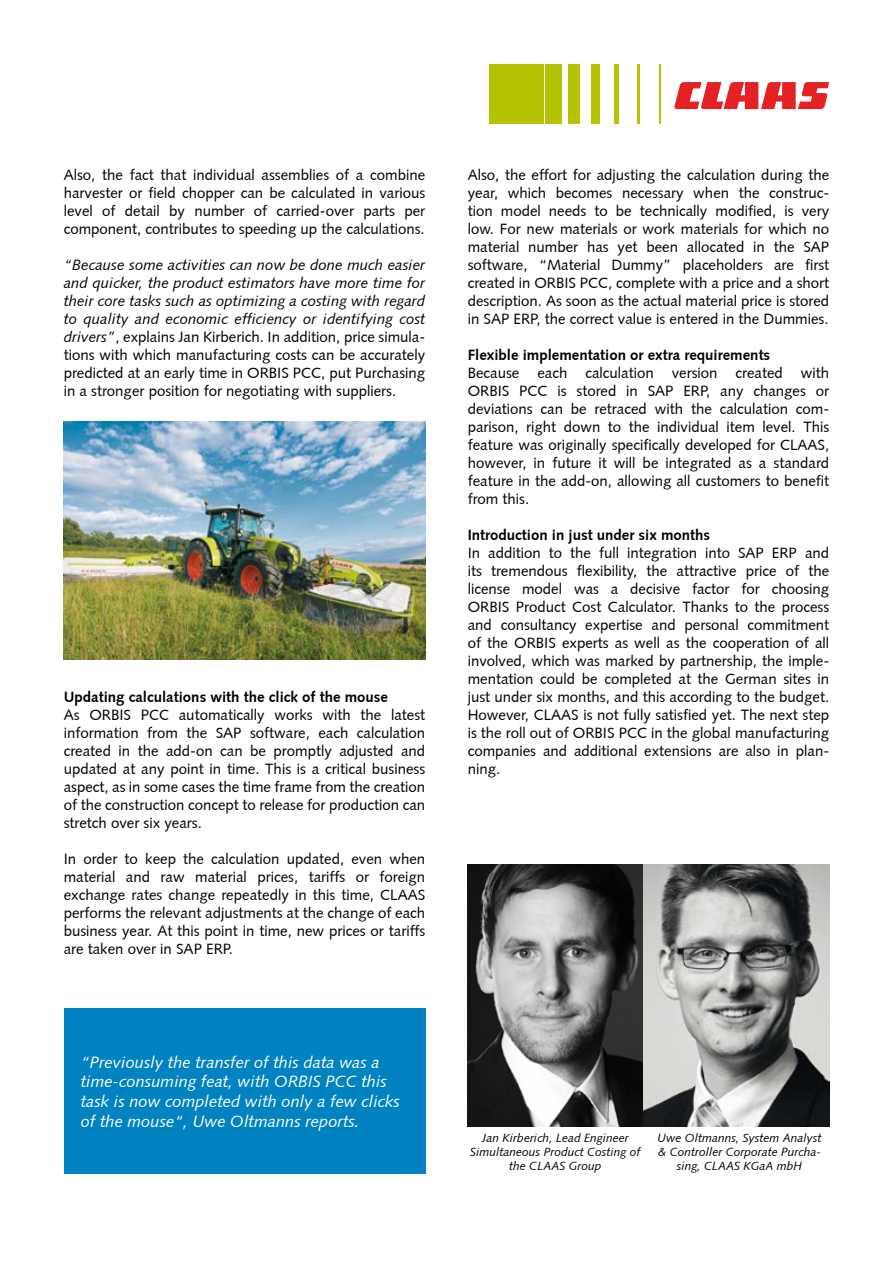
<style>
.page{position:relative;width:893px;height:1263px;background:#fff}
.page>*{position:absolute;margin:0;border:0;box-sizing:border-box;transform-origin:0 0}
.t1{font:italic 16.5px/19.8px "Syntax";color:#fff}
.t2{font:15px/18px "Syntax";color:#000;text-align:justify}
.t3{font:italic 15px/18px "Syntax";color:#000;text-align:justify}
.t4{font:700 15px "Syntax";color:#000}
.t5{font:italic 12px/14.4px "Syntax";color:#000;text-align:center}
.s1{font-style:normal}
</style>
<div class="page">
<div style="left:64px;top:1008px;width:361px;height:166px;background:#0083c0"></div>
<img style="left:643px;top:864px;width:186px;height:263px">
<img style="left:64px;top:421px;width:361px;height:239px">
<svg style="left:674px;top:82px;width:155px;height:27px"></svg>
<div style="left:489px;top:64px;width:54px;height:60px;background:#b5c402"></div>
<div style="left:545px;top:64px;width:16px;height:60px;background:#b5c402"></div>
<div style="left:568px;top:64px;width:12px;height:60px;background:#b5c402"></div>
<div style="left:592px;top:64px;width:8px;height:60px;background:#b5c402"></div>
<div style="left:614px;top:64px;width:5px;height:60px;background:#b5c402"></div>
<hr style="left:637px;top:64px;width:3px;height:60px;background:#b5c402">
<hr style="left:659px;top:64px;width:1px;height:60px;background:#b5c402">
<img style="left:468px;top:864px;width:175px;height:263px">
<p class="t2" style="left:64px;top:166px;width:363px">Also, the fact that individual assemblies of a combine harvester or field chopper can be calculated in various level of detail by number of carried-over parts per component, contributes to speeding up the calculations.</p>
<p class="t3" style="left:64px;top:256px;width:363px">“Because some activities can now be done much easier and quicker, the product estimators have more time for their core tasks such as optimizing a costing with regard to quality and economic efficiency or identifying cost drivers”<span class="s1">, explains Jan Kirberich. In addition, price simula&shy;tions with which manufacturing costs can be accurately predicted at an early time in ORBIS PCC, put Purchasing in a stronger position for negotiating with suppliers.</span></p>
<p class="t4" style="left:64px;top:688px;width:326px">Updating calculations with the click of the mouse</p>
<p class="t2" style="left:64px;top:706px;width:363px">As ORBIS PCC automatically works with the latest information from the SAP software, each calculation created in the add-on can be promptly adjusted and updated at any point in time. This is a critical business aspect, as in some cases the time frame from the creation of the construction concept to release for production can stretch over six years.</p>
<p class="t2" style="left:64px;top:850px;width:363px">In order to keep the calculation updated, even when material and raw material prices, tariffs or foreign exchange rates change repeatedly in this time, CLAAS performs the relevant adjustments at the change of each business year. At this point in time, new prices or tariffs are taken over in SAP ERP.</p>
<p class="t1" style="left:81px;top:1052px;width:321px">“Previously the transfer of this data was a time-consuming feat, with ORBIS PCC this task is now completed with only a few clicks of the mouse“, Uwe Oltmanns reports.</p>
<p class="t2" style="left:468px;top:166px;width:363px">Also, the effort for adjusting the calculation during the year, which becomes necessary when the construc&shy;tion model needs to be technically modified, is very low. For new materials or work materials for which no material number has yet been allocated in the SAP software, “Material Dummy” placeholders are first created in ORBIS PCC, complete with a price and a short description. As soon as the actual material price is stored in SAP ERP, the correct value is entered in the Dummies.</p>
<p class="t4" style="left:468px;top:346px;width:304px">Flexible implementation or extra requirements</p>
<p class="t2" style="left:468px;top:364px;width:363px">Because each calculation version created with ORBIS PCC is stored in SAP ERP, any changes or deviations can be retraced with the calculation com&shy;parison, right down to the individual item level. This feature was originally specifically developed for CLAAS, however, in future it will be integrated as a standard feature in the add-on, allowing all customers to benefit from this.</p>
<p class="t4" style="left:468px;top:526px;width:244px">Introduction in just under six months</p>
<p class="t2" style="left:468px;top:544px;width:363px">In addition to the full integration into SAP ERP and its tremendous flexibility, the attractive price of the license model was a decisive factor for choosing ORBIS Product Cost Calculator. Thanks to the process and consultancy expertise and personal commitment of the ORBIS experts as well as the cooperation of all involved, which was marked by partnership, the imple&shy;mentation could be completed at the German sites in just under six months, and this according to the budget.<br>However, CLAAS is not fully satisfied yet. The next step is the roll out of ORBIS PCC in the global manufacturing companies and additional extensions are also in plan&shy;ning.</p>
<p class="t5" style="left:470px;top:1130px;width:172px">Jan Kirberich, Lead Engineer<br>Simultaneous Product Costing of the CLAAS Group</p>
<p class="t5" style="left:657px;top:1130px;width:166px">Uwe Oltmanns, System Analyst &amp; Controller Corporate Purcha&shy;sing, CLAAS KGaA mbH</p>
</div>
